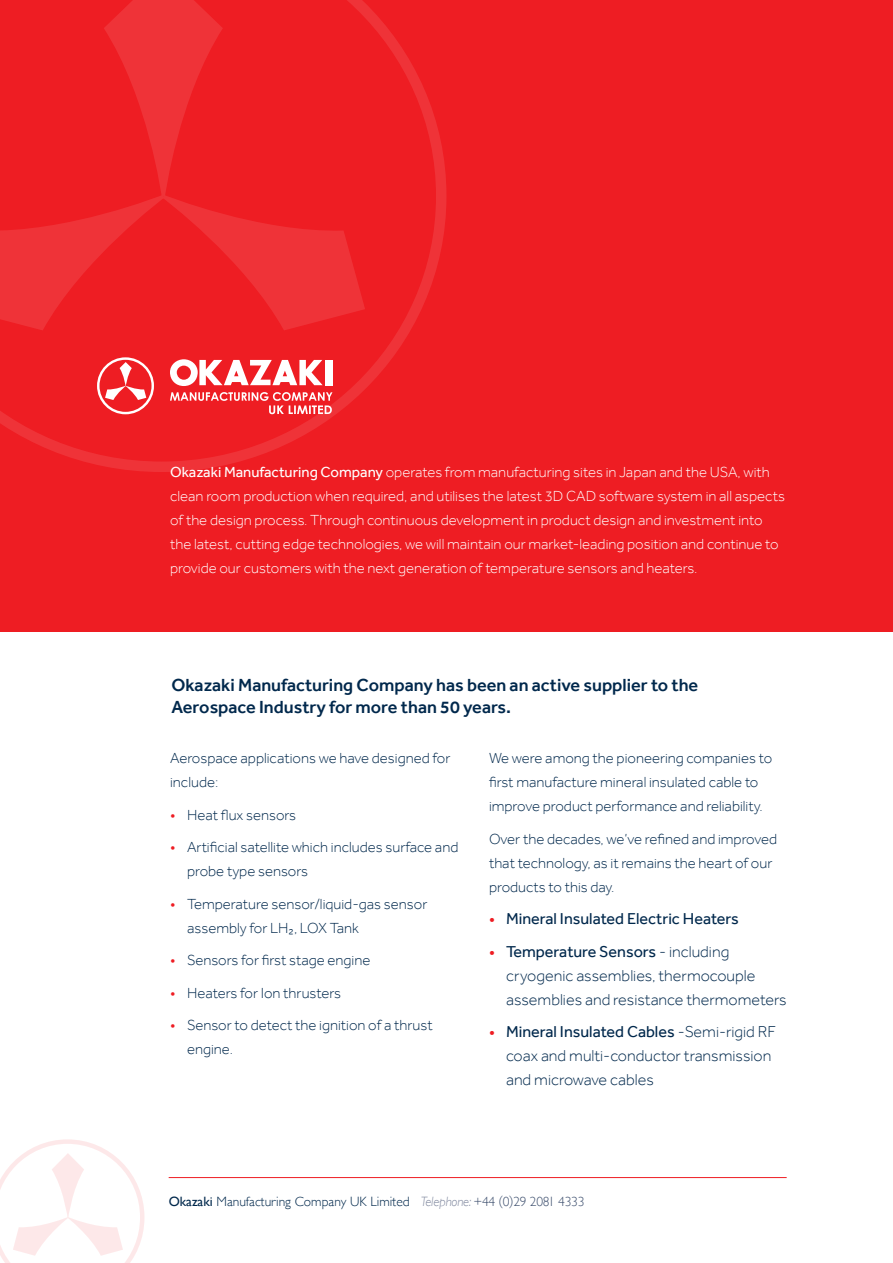
<style>
.page{position:relative;width:893px;height:1263px;background:#fff}
.page>*{position:absolute;margin:0;border:0;box-sizing:border-box;transform-origin:0 0}
.t1{font:500 18px/21.6px "Effra";color:#00284c}
.t2{font:300 16.2px/24px "Effra";color:#00284c}
.t3{font:16.2px "Effra";color:#00284c}
.body{font:300 15px/24px "Effra";color:#00284c}
.body-2{font:300 15px/24px "Effra";color:#fff}
.t4{font:300 13.5px "Gill Sans";color:#00284c}
.s1{font-weight:400}
.s2{font-size:16.2px;color:#ee1d23}
.s3{color:#ee1d23}
.s4{font-weight:400;color:#ee1d23}
.s5{font-style:italic;color:#838ba1}
.s6{color:#3c4e6d}
</style>
<div class="page">
<svg style="left:0;top:1139px;width:144px;height:124px"></svg>
<hr style="left:169px;top:1177px;width:618px;height:1px;background:#ee1d23">
<div style="left:0;top:0;width:893px;height:631px;background:#ee1d23"></div>
<svg style="left:0;top:0;width:446px;height:472px"></svg>
<p class="body-2" style="left:170px;top:459px;width:616px"><span class="s1">Okazaki Manufacturing Company</span> operates from manufacturing sites in Japan and the USA, with clean room production when required, and utilises the latest 3D CAD software system in all aspects of the design process. Through continuous development in product design and investment into the latest, cutting edge technologies, we will maintain our market-leading position and continue to provide our customers with the next generation of temperature sensors and heaters.</p>
<p class="t1" style="left:171px;top:674px;width:528px">Okazaki Manufacturing Company has been an active supplier to the<br>Aerospace Industry for more than 50 years.</p>
<p class="body" style="left:170px;top:746px;width:282px">Aerospace applications we have designed for include:</p>
<p class="body" style="left:170px;top:803px;width:128px"><span class="s2">•</span> Heat flux sensors</p>
<p class="body" style="left:187px;top:835px;width:273px;text-indent:-17px"><span class="s2">•</span> Artificial satellite which includes surface and probe type sensors</p>
<p class="body" style="left:187px;top:892px;width:242px;text-indent:-17px"><span class="s2">•</span> Temperature sensor/liquid-gas sensor assembly for LH₂, LOX Tank</p>
<p class="body" style="left:170px;top:948px;width:202px"><span class="s2">•</span> Sensors for first stage engine</p>
<p class="body" style="left:170px;top:981px;width:172px"><span class="s2">•</span> Heaters for Ion thrusters</p>
<p class="body" style="left:187px;top:1013px;width:247px;text-indent:-17px"><span class="s2">•</span> Sensor to detect the ignition of a thrust engine.</p>
<p class="body" style="left:489px;top:746px;width:285px">We were among the pioneering companies to first manufacture mineral insulated cable to improve product performance and reliability.</p>
<p class="body" style="left:489px;top:827px;width:290px">Over the decades, we’ve refined and improved that technology, as it remains the heart of our products to this day.</p>
<p class="t3" style="left:489px;top:909px;width:251px"><span class="s3">•</span> Mineral Insulated Electric Heaters</p>
<p class="t2" style="left:506px;top:939px;width:282px;text-indent:-17px"><span class="s4">•</span> <span class="s1">Temperature Sensors</span> - including cryogenic assemblies, thermocouple assemblies and resistance thermometers</p>
<p class="t2" style="left:506px;top:1020px;width:272px;text-indent:-17px"><span class="s4">•</span> <span class="s1">Mineral Insulated Cables</span> -Semi-rigid RF coax and multi-conductor transmission and microwave cables</p>
<p class="t4" style="left:169px;top:1191px;width:417px"><span class="s1">Okazaki</span> Manufacturing Company UK Limited <span class="s5">Telephone:</span> <span class="s6">+44 (0)29 2081 4333</span></p>
</div>
